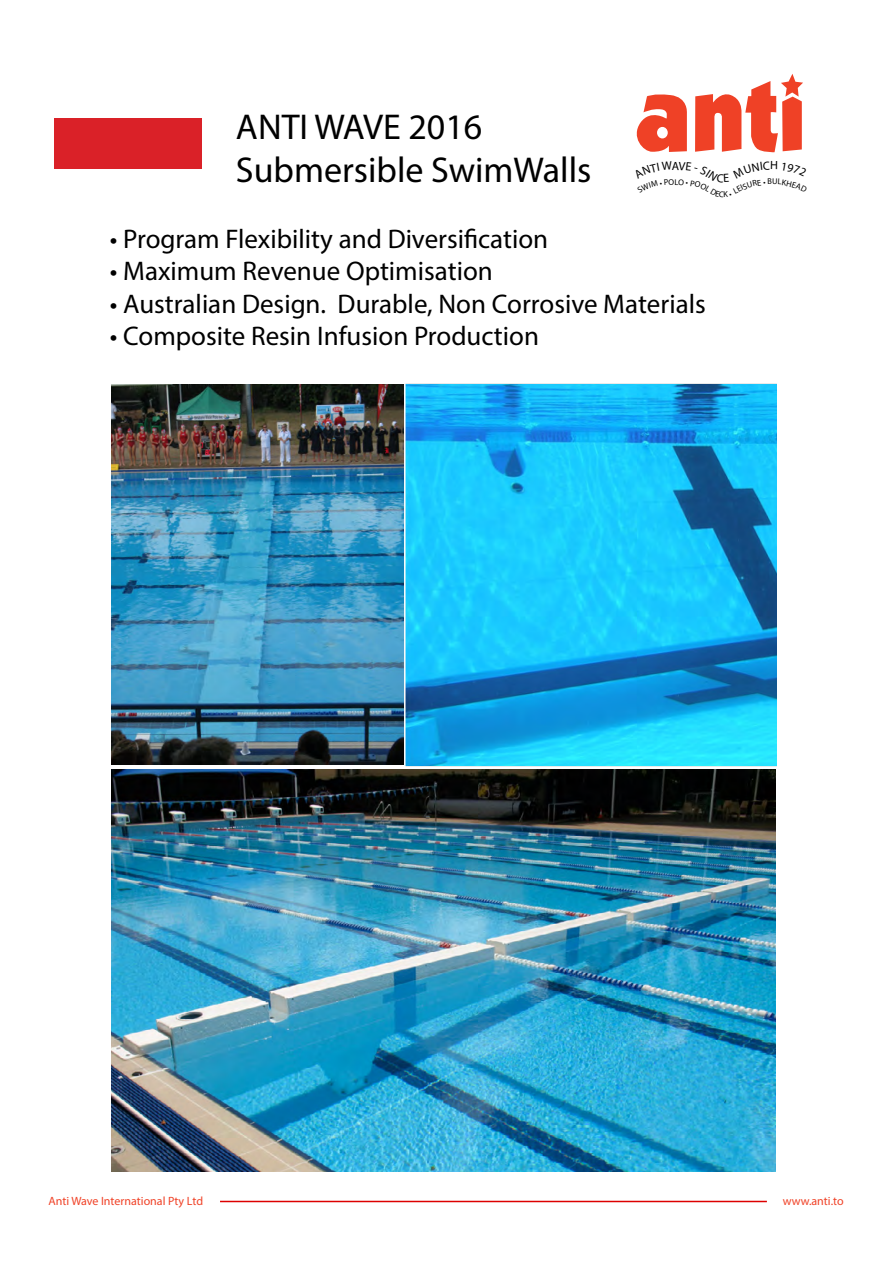
<style>
.page{position:relative;width:893px;height:1263px;background:#fff}
.page>*{position:absolute;margin:0;border:0;box-sizing:border-box;transform-origin:0 0}
.t1{font:36px/43.2px "Myriad Pro";color:#000}
.t2{font:27px "Myriad Pro";color:#000}
.t3{font:12px "Myriad Pro";color:#f04227}
</style>
<div class="page">
<hr style="left:220px;top:1201px;width:547px;height:1px;background:#d00">
<svg style="left:636px;top:94px;width:51px;height:58px"></svg>
<svg style="left:695px;top:74px;width:108px;height:79px"></svg>
<div style="left:54px;top:118px;width:148px;height:51px;background:#da2128"></div>
<img style="left:111px;top:384px;width:292px;height:381px">
<img style="left:112px;top:769px;width:664px;height:403px">
<img style="left:405px;top:383px;width:371px;height:383px">
<h1 class="t1" style="left:236px;top:105px;width:357px">ANTI WAVE 2016<br>Submersible SwimWalls</h1>
<p class="t2" style="left:110px;top:222px;width:440px">• Program Flexibility and Diversification</p>
<p class="t2" style="left:110px;top:255px;width:384px">• Maximum Revenue Optimisation</p>
<p class="t2" style="left:110px;top:287px;width:597px">• Australian Design. Durable, Non Corrosive Materials</p>
<p class="t2" style="left:110px;top:319px;width:431px">• Composite Resin Infusion Production</p>
<p class="t3" style="left:49px;top:1194px;width:156px">Anti Wave International Pty Ltd</p>
<p class="t3" style="left:783px;top:1193px;width:62px">www.anti.to</p>
</div>
